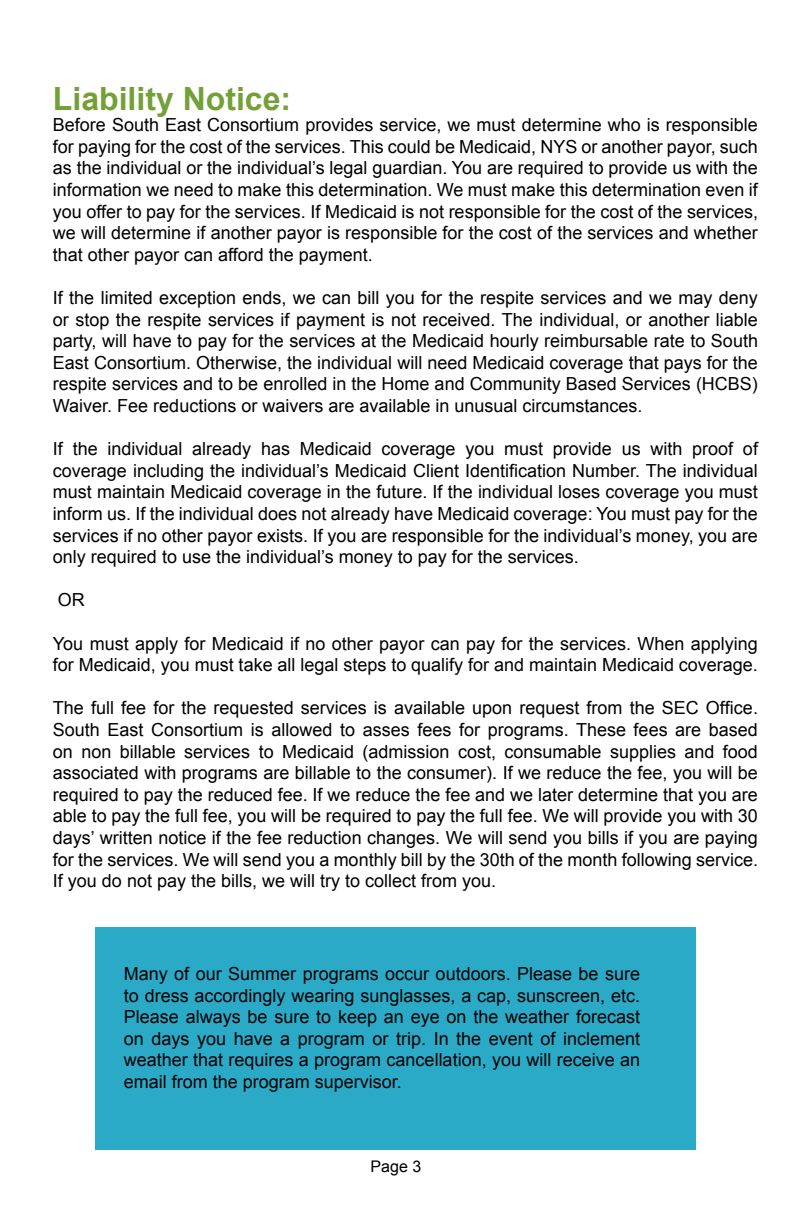
<style>
.page{position:relative;width:792px;height:1224px;background:#fff}
.page>*{position:absolute;margin:0;border:0;box-sizing:border-box;transform-origin:0 0}
.t1{font:700 32px "Arial";color:#74a137}
.t2{font:18px/21.6px "Arial";color:#000;text-align:justify}
.t3{font:16px "Arial";color:#000}
</style>
<div class="page">
<div style="left:96px;top:928px;width:600px;height:222px;background:#2baac8"></div>
<h1 class="t1" style="left:53px;top:77px;width:240px">Liability Notice:</h1>
<p class="t2" style="left:53px;top:114px;width:707px">Before South East Consortium provides service, we must determine who is responsible for paying for the cost of the services. This could be Medicaid, NYS or another payor, such as the individual or the individual’s legal guardian. You are required to provide us with the information we need to make this determination. We must make this determination even if you offer to pay for the services. If Medicaid is not responsible for the cost of the services, we will determine if another payor is responsible for the cost of the services and whether that other payor can afford the payment.</p>
<p class="t2" style="left:53px;top:287px;width:707px">If the limited exception ends, we can bill you for the respite services and we may deny or stop the respite services if payment is not received. The individual, or another liable party, will have to pay for the services at the Medicaid hourly reimbursable rate to South East Consortium. Otherwise, the individual will need Medicaid coverage that pays for the respite services and to be enrolled in the Home and Community Based Services (HCBS)<br>Waiver. Fee reductions or waivers are available in unusual circumstances.</p>
<p class="t2" style="left:53px;top:438px;width:707px">If the individual already has Medicaid coverage you must provide us with proof of coverage including the individual’s Medicaid Client Identification Number. The individual must maintain Medicaid coverage in the future. If the individual loses coverage you must inform us. If the individual does not already have Medicaid coverage: You must pay for the services if no other payor exists. If you are responsible for the individual’s money, you are only required to use the individual’s money to pay for the services.</p>
<p class="t2" style="left:58px;top:590px;width:28px">OR</p>
<p class="t2" style="left:53px;top:633px;width:707px">You must apply for Medicaid if no other payor can pay for the services. When applying for Medicaid, you must take all legal steps to qualify for and maintain Medicaid coverage.</p>
<p class="t2" style="left:53px;top:698px;width:707px">The full fee for the requested services is available upon request from the SEC Office.<br>South East Consortium is allowed to asses fees for programs. These fees are based on non billable services to Medicaid (admission cost, consumable supplies and food associated with programs are billable to the consumer). If we reduce the fee, you will be required to pay the reduced fee. If we reduce the fee and we later determine that you are able to pay the full fee, you will be required to pay the full fee. We will provide you with 30 days’ written notice if the fee reduction changes. We will send you bills if you are paying for the services. We will send you a monthly bill by the 30th of the month following service.<br>If you do not pay the bills, we will try to collect from you.</p>
<p class="t2" style="left:124px;top:963px;width:518px">Many of our Summer programs occur outdoors. Please be sure to dress accordingly wearing sunglasses, a cap, sunscreen, etc.<br>Please always be sure to keep an eye on the weather forecast on days you have a program or trip. In the event of inclement weather that requires a program cancellation, you will receive an email from the program supervisor.</p>
<p class="t3" style="left:371px;top:1156px;width:52px">Page 3</p>
</div>
